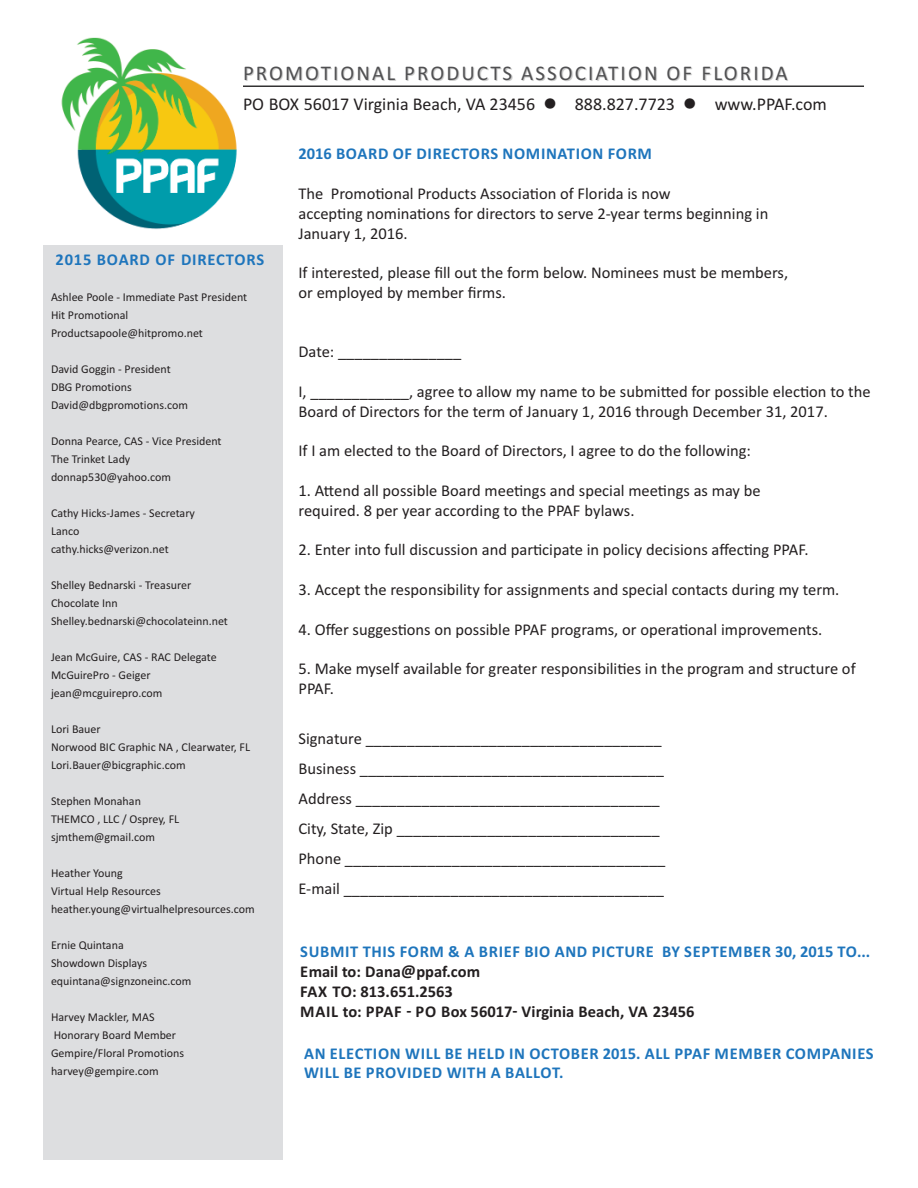
<style>
.page{position:relative;width:918px;height:1188px;background:#fff}
.page>*{position:absolute;margin:0;border:0;box-sizing:border-box;transform-origin:0 0}
.t1{font:21px "Calibri";letter-spacing:.1em;color:#505052}
.t2{font:18px "Calibri";color:#231f20}
.t3{font:16.5px/19.8px "Calibri";color:#231f20}
.t4{font:700 16.5px/19.8px "Calibri";letter-spacing:.04em;color:#1e75bc}
.t5{font:700 16.5px/19.8px "Calibri";color:#231f20}
.t6{font:12px/18px "Calibri";color:#231f20}
</style>
<div class="page">
<hr style="left:73px;top:86px;width:791px;height:1px;background:#333233">
<div style="left:44px;top:245px;width:239px;height:914px;background:#dddee0"></div>
<div style="left:41px;top:38px;width:202px;height:198px;background:#fff"></div>
<img style="left:61px;top:38px;width:176px;height:191px">
<p class="t1" style="left:243px;top:61px;width:546px">PROMOTIONAL PRODUCTS ASSOCIATION OF FLORIDA</p>
<p class="t2" style="left:243px;top:93px;width:585px">PO BOX 56017 Virginia Beach, VA 23456 ● 888.827.7723 ● www.PPAF.com</p>
<p class="t4" style="left:56px;top:250px;width:210px">2015 BOARD OF DIRECTORS</p>
<p class="t6" style="left:51px;top:288px;width:198px">Ashlee Poole - Immediate Past President<br>Hit Promotional<br>Productsapoole@hitpromo.net</p>
<p class="t6" style="left:51px;top:360px;width:138px">David Goggin - President<br>DBG Promotions<br>David@dbgpromotions.com</p>
<p class="t6" style="left:51px;top:432px;width:172px">Donna Pearce, CAS - Vice President<br>The Trinket Lady donnap530@yahoo.com</p>
<p class="t6" style="left:51px;top:504px;width:146px">Cathy Hicks-James - Secretary<br>Lanco cathy.hicks@verizon.net</p>
<p class="t6" style="left:51px;top:576px;width:178px">Shelley Bednarski - Treasurer<br>Chocolate Inn<br>Shelley.bednarski@chocolateinn.net</p>
<p class="t6" style="left:51px;top:648px;width:167px">Jean McGuire, CAS - RAC Delegate<br>McGuirePro - Geiger jean@mcguirepro.com</p>
<p class="t6" style="left:51px;top:720px;width:201px">Lori Bauer<br>Norwood BIC Graphic NA , Clearwater, FL<br>Lori.Bauer@bicgraphic.com</p>
<p class="t6" style="left:51px;top:792px;width:130px">Stephen Monahan<br>THEMCO , LLC / Osprey, FL sjmthem@gmail.com</p>
<p class="t6" style="left:51px;top:864px;width:205px">Heather Young<br>Virtual Help Resources heather.young@virtualhelpresources.com</p>
<p class="t6" style="left:51px;top:936px;width:142px">Ernie Quintana<br>Showdown Displays equintana@signzoneinc.com</p>
<p class="t6" style="left:51px;top:1008px;width:135px">Harvey Mackler, MAS<br>Honorary Board Member<br>Gempire/Floral Promotions harvey@gempire.com</p>
<p class="t4" style="left:298px;top:144px;width:355px">2016 BOARD OF DIRECTORS NOMINATION FORM</p>
<p class="t3" style="left:298px;top:183px;width:471px">The Promotional Products Association of Florida is now<br>accepting nominations for directors to serve 2-year terms beginning in<br>January 1, 2016.</p>
<p class="t3" style="left:298px;top:263px;width:491px">If interested, please fill out the form below. Nominees must be members, or employed by member firms.</p>
<p class="t3" style="left:298px;top:342px;width:164px">Date: _______________</p>
<p class="t3" style="left:298px;top:381px;width:574px">I, ____________, agree to allow my name to be submitted for possible election to the<br>Board of Directors for the term of January 1, 2016 through December 31, 2017.</p>
<p class="t3" style="left:298px;top:441px;width:454px">If I am elected to the Board of Directors, I agree to do the following:</p>
<p class="t3" style="left:298px;top:480px;width:464px">1. Attend all possible Board meetings and special meetings as may be required. 8 per year according to the PPAF bylaws.</p>
<p class="t3" style="left:298px;top:540px;width:512px">2. Enter into full discussion and participate in policy decisions affecting PPAF.</p>
<p class="t3" style="left:298px;top:579px;width:542px">3. Accept the responsibility for assignments and special contacts during my term.</p>
<p class="t3" style="left:298px;top:619px;width:525px">4. Offer suggestions on possible PPAF programs, or operational improvements.</p>
<p class="t3" style="left:298px;top:659px;width:559px">5. Make myself available for greater responsibilities in the program and structure of<br>PPAF.</p>
<p class="t3" style="left:298px;top:723px;width:368px;line-height:30px">Signature ____________________________________ Business _____________________________________ Address _____________________________________ City, State, Zip ________________________________ Phone _______________________________________ E-mail _______________________________________</p>
<p class="t4" style="left:300px;top:942px;width:572px">SUBMIT THIS FORM &amp; A BRIEF BIO AND PICTURE BY SEPTEMBER 30, 2015 TO...</p>
<p class="t5" style="left:300px;top:962px;width:396px">EMAIL TO: DANA@PPAF.COM<br>FAX TO: 813.651.2563<br>MAIL TO: PPAF - PO BOX 56017- VIRGINIA BEACH, VA 23456</p>
<p class="t4" style="left:304px;top:1043px;width:571px">AN ELECTION WILL BE HELD IN OCTOBER 2015. ALL PPAF MEMBER COMPANIES<br>WILL BE PROVIDED WITH A BALLOT.</p>
</div>
